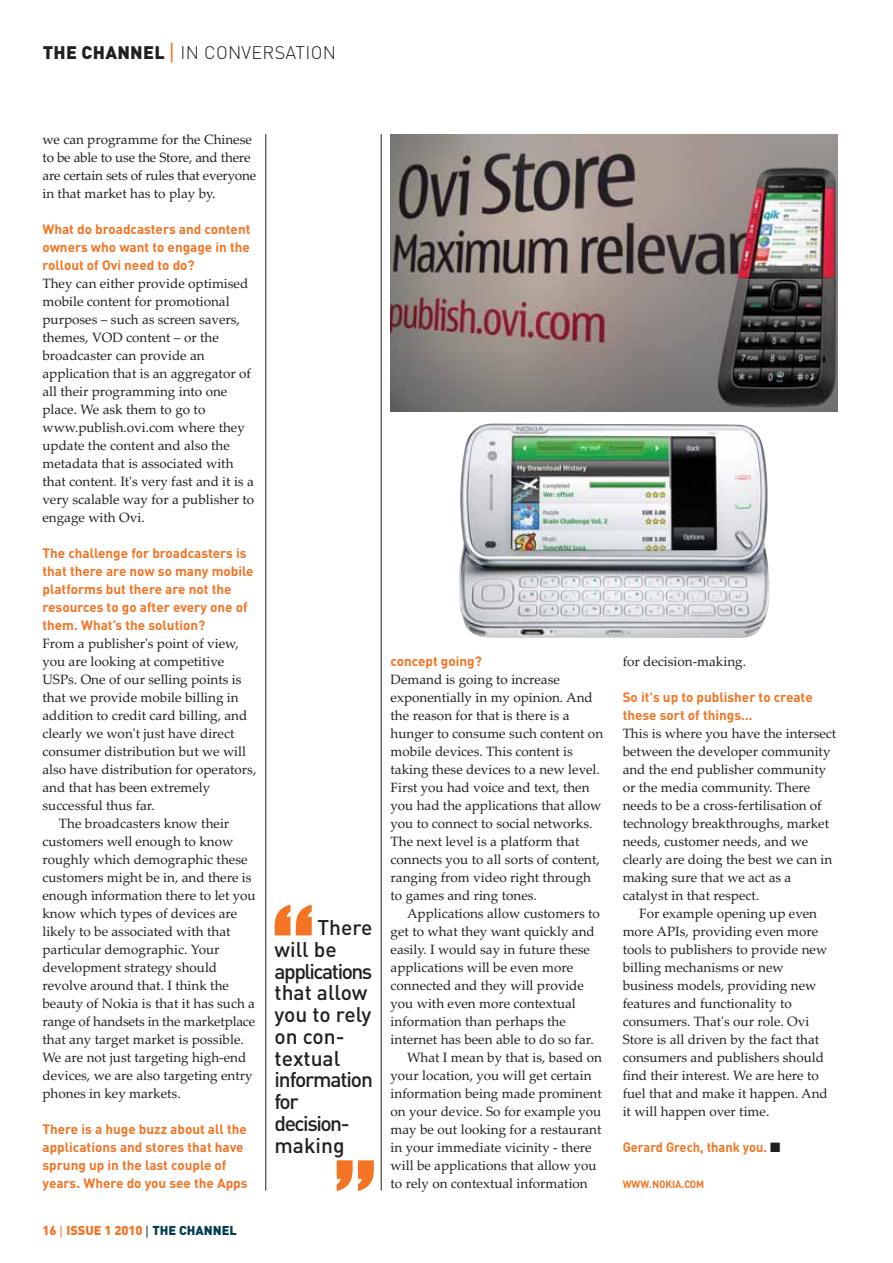
<style>
.page{position:relative;width:893px;height:1263px;background:#fff}
.page>*{position:absolute;margin:0;border:0;box-sizing:border-box;transform-origin:0 0}
.t1{font:120px "Impact";color:#f47423}
.t2{font:500 21px/21.8px "DIN";letter-spacing:-.03em;color:#231f20}
.t3{font:300 18px "DIN";letter-spacing:.015em;color:#231f20}
.t4{font:13.5px/18px "Palatino Linotype";color:#231f20}
.t5{font:700 13.5px/18px "DIN";color:#f47423}
.t6{font:700 13.5px "DIN";color:#f47423;scale:.95 1}
.t7{font:900 12.75px "DIN";color:#f47423}
.t8{font:700 10.5px "DIN";color:#f47423;scale:.95 1}
.s1{font-weight:900}
.s2{font-family:"Arial";font-weight:400;font-size:21px;color:#f47423}
.s3{font-family:"Arial";font-weight:400}
.s4{font-family:"Arial";font-weight:400;color:#003b51}
.s5{color:#003b51}
.s6{color:#231f20}
</style>
<div class="page">
<img style="left:391px;top:134px;width:447px;height:278px">
<hr style="left:265px;top:134px;width:1px;height:1057px;background:#231f20">
<hr style="left:381px;top:134px;width:1px;height:1057px;background:#231f20">
<img style="left:459px;top:424px;width:310px;height:214px">
<h3 class="t3" style="left:43px;top:46px;width:295px"><span class="s1">THE CHANNEL</span> <span class="s2">|</span> IN CONVERSATION</h3>
<p class="t4" style="left:42px;top:132px;width:215px">we can programme for the Chinese to be able to use the Store, and there are certain sets of rules that everyone in that market has to play by.</p>
<p class="t5" style="left:42px;top:221px;width:209px;text-align:justify">What do broadcasters and content owners who want to engage in the rollout of Ovi need to do?</p>
<p class="t4" style="left:42px;top:276px;width:213px">They can either provide optimised mobile content for promotional purposes – such as screen savers, themes, VOD content – or the broadcaster can provide an application that is an aggregator of all their programming into one place. We ask them to go to www.publish.ovi.com where they update the content and also the metadata that is associated with that content. It's very fast and it is a very scalable way for a publisher to engage with Ovi.</p>
<p class="t5" style="left:42px;top:545px;width:213px">The challenge for broadcasters is that there are now so many mobile platforms but there are not the resources to go after every one of them. What’s the solution?</p>
<p class="t4" style="left:42px;top:636px;width:198px">From a publisher's point of view,</p>
<p class="t4" style="left:42px;top:654px;width:183px">you are looking at competitive</p>
<p class="t4" style="left:42px;top:672px;width:201px">USPs. One of our selling points is</p>
<p class="t4" style="left:42px;top:690px;width:198px">that we provide mobile billing in</p>
<p class="t4" style="left:42px;top:708px;width:206px">addition to credit card billing, and</p>
<p class="t4" style="left:42px;top:726px;width:194px">clearly we won't just have direct</p>
<p class="t4" style="left:42px;top:744px;width:205px">consumer distribution but we will</p>
<p class="t4" style="left:42px;top:762px;width:215px">also have distribution for operators,</p>
<p class="t4" style="left:42px;top:780px;width:169px">and that has been extremely</p>
<p class="t4" style="left:42px;top:798px;width:114px">successful thus far.</p>
<p class="t4" style="left:59px;top:816px;width:172px">The broadcasters know their</p>
<p class="t4" style="left:42px;top:834px;width:192px">customers well enough to know</p>
<p class="t4" style="left:42px;top:852px;width:207px">roughly which demographic these</p>
<p class="t4" style="left:42px;top:870px;width:211px">customers might be in, and there is</p>
<p class="t4" style="left:42px;top:888px;width:215px">enough information there to let you</p>
<p class="t4" style="left:42px;top:906px;width:196px">know which types of devices are</p>
<p class="t4" style="left:42px;top:924px;width:190px">likely to be associated with that</p>
<p class="t4" style="left:42px;top:942px;width:179px">particular demographic. Your</p>
<p class="t4" style="left:42px;top:960px;width:176px">development strategy should</p>
<p class="t4" style="left:42px;top:978px;width:188px">revolve around that. I think the</p>
<p class="t4" style="left:42px;top:996px;width:214px">beauty of Nokia is that it has such a</p>
<p class="t4" style="left:42px;top:1014px;width:214px">range of handsets in the marketplace</p>
<p class="t4" style="left:42px;top:1032px;width:203px">that any target market is possible.</p>
<p class="t4" style="left:42px;top:1050px;width:205px">We are not just targeting high-end</p>
<p class="t4" style="left:42px;top:1068px;width:212px">devices, we are also targeting entry</p>
<p class="t4" style="left:42px;top:1086px;width:140px">phones in key markets.</p>
<p class="t5" style="left:42px;top:1121px;width:207px">There is a huge buzz about all the applications and stores that have sprung up in the last couple of years. Where do you see the Apps</p>
<p class="t7" style="left:42px;top:1226px;width:196px">16 <span class="s3">|</span> ISSUE 1 2010 <span class="s4">|</span> <span class="s5">THE CHANNEL</span></p>
<h1 class="t1" style="left:272px;top:914px;width:43px">“</h1>
<h2 class="t2" style="left:275px;top:919px;width:100px;text-indent:43px">There will be applications that allow you to rely on con&shy;textual information for decision&shy;making</h2>
<h1 class="t1" style="left:335px;top:1170px;width:43px">”</h1>
<p class="t5" style="left:391px;top:653px;width:93px">concept going?</p>
<p class="t4" style="left:391px;top:672px;width:214px">Demand is going to increase exponentially in my opinion. And the reason for that is there is a hunger to consume such content on mobile devices. This content is taking these devices to a new level.<br>First you had voice and text, then you had the applications that allow you to connect to social networks.<br>The next level is a platform that connects you to all sorts of content, ranging from video right through to games and ring tones.</p>
<p class="t4" style="left:407px;top:906px;width:194px">Applications allow customers to</p>
<p class="t4" style="left:391px;top:924px;width:206px">get to what they want quickly and</p>
<p class="t4" style="left:391px;top:942px;width:201px">easily. I would say in future these</p>
<p class="t4" style="left:391px;top:960px;width:184px">applications will be even more</p>
<p class="t4" style="left:391px;top:978px;width:195px">connected and they will provide</p>
<p class="t4" style="left:391px;top:996px;width:187px">you with even more contextual</p>
<p class="t4" style="left:391px;top:1014px;width:177px">information than perhaps the</p>
<p class="t4" style="left:391px;top:1032px;width:205px">internet has been able to do so far.</p>
<p class="t4" style="left:407px;top:1050px;width:196px">What I mean by that is, based on</p>
<p class="t4" style="left:391px;top:1068px;width:202px">your location, you will get certain</p>
<p class="t4" style="left:391px;top:1086px;width:213px">information being made prominent</p>
<p class="t4" style="left:391px;top:1104px;width:212px">on your device. So for example you</p>
<p class="t4" style="left:391px;top:1122px;width:212px">may be out looking for a restaurant</p>
<p class="t4" style="left:391px;top:1140px;width:203px">in your immediate vicinity - there</p>
<p class="t4" style="left:391px;top:1158px;width:208px">will be applications that allow you</p>
<p class="t4" style="left:391px;top:1176px;width:199px">to rely on contextual information</p>
<p class="t4" style="left:623px;top:654px;width:125px">for decision-making.</p>
<p class="t5" style="left:623px;top:689px;width:192px">So it's up to publisher to create these sort of things…</p>
<p class="t4" style="left:623px;top:726px;width:215px">This is where you have the intersect between the developer community and the end publisher community or the media community. There needs to be a cross-fertilisation of technology breakthroughs, market needs, customer needs, and we clearly are doing the best we can in making sure that we act as a catalyst in that respect.</p>
<p class="t4" style="left:623px;top:906px;width:207px;text-indent:16px">For example opening up even more APIs, providing even more tools to publishers to provide new billing mechanisms or new business models, providing new features and functionality to consumers. That's our role. Ovi<br>Store is all driven by the fact that consumers and publishers should find their interest. We are here to fuel that and make it happen. And it will happen over time.</p>
<p class="t6" style="left:623px;top:1142px;width:167px">Gerard Grech, thank you. <span class="s6">■</span></p>
<p class="t8" style="left:623px;top:1181px;width:87px">WWW.NOKIA.COM</p>
</div>
